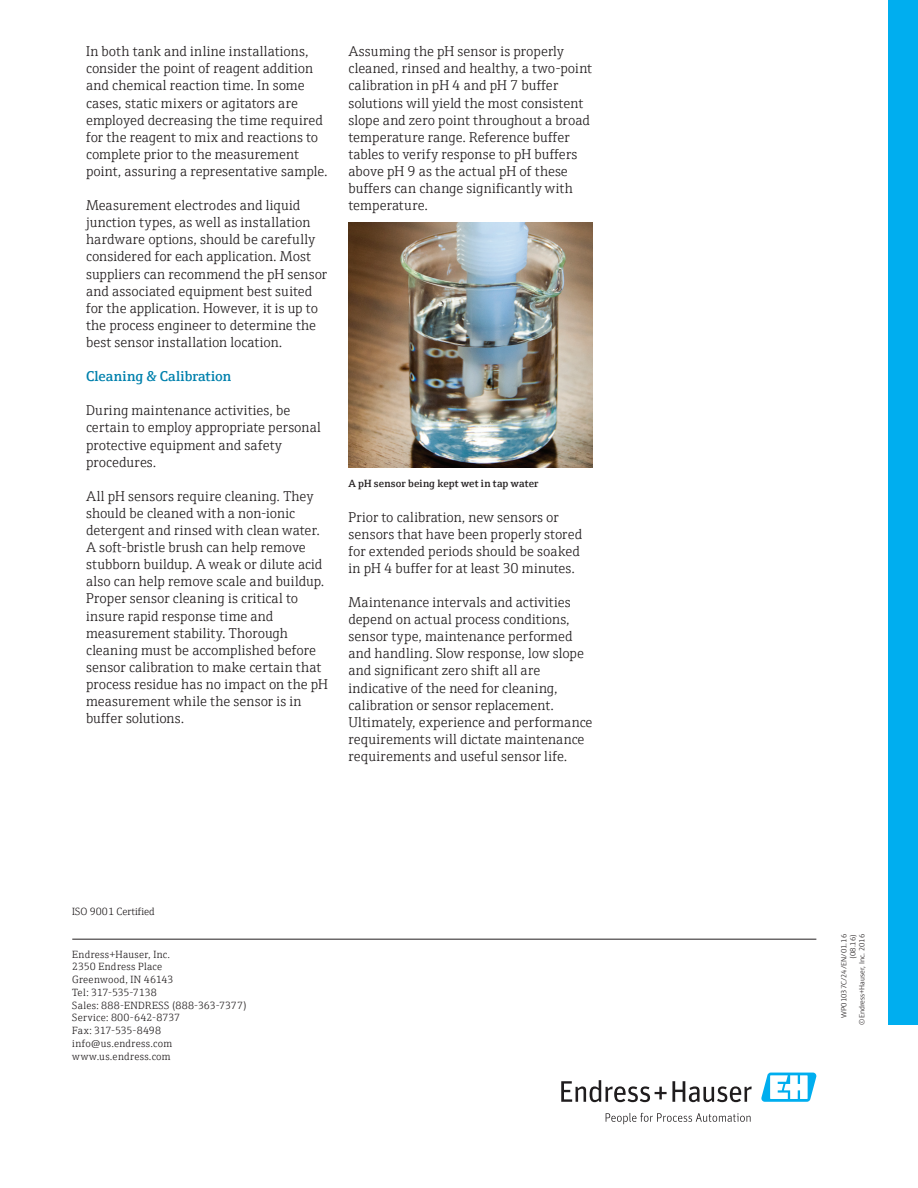
<style>
.page{position:relative;width:918px;height:1188px;background:#fff}
.page>*{position:absolute;margin:0;border:0;box-sizing:border-box;transform-origin:0 0}
.t1{font:300 14.25px/17.1px "E+H Serif";letter-spacing:.005em;color:#231f20}
.t2{font:600 14.25px "E+H Serif";color:#0081ad}
.t3{font:300 10.5px/12.8px "E+H Serif";letter-spacing:.025em;color:#231f20}
.t4{font:600 10.5px "E+H Serif";letter-spacing:.015em;color:#231f20}
.t5{font:300 10.5px "E+H Serif";color:#231f20}
.t6{font:300 7.5px/9px "E+H Sans";color:#231f20;text-align:right}
</style>
<div class="page">
<svg style="left:561px;top:1080px;width:191px;height:22px"></svg>
<svg style="left:606px;top:1113px;width:145px;height:11px"></svg>
<svg style="left:761px;top:1073px;width:55px;height:29px"></svg>
<div style="left:889px;top:0;width:29px;height:1025px;background:#00aeef"></div>
<hr style="left:72px;top:939px;width:744px;height:1px;background:#231f20">
<img style="left:348px;top:223px;width:245px;height:244px">
<p class="t1" style="left:86px;top:42px;width:243px">In both tank and inline installations, consider the point of reagent addition and chemical reaction time. In some cases, static mixers or agitators are employed decreasing the time required for the reagent to mix and reactions to complete prior to the measurement point, assuring a representative sample.</p>
<p class="t1" style="left:86px;top:196px;width:243px">Measurement electrodes and liquid junction types, as well as installation hardware options, should be carefully considered for each application. Most suppliers can recommend the pH sensor and associated equipment best suited for the application. However, it is up to the process engineer to determine the best sensor installation location.</p>
<p class="t2" style="left:86px;top:365px;width:147px">Cleaning &amp; Calibration</p>
<p class="t1" style="left:86px;top:401px;width:236px">During maintenance activities, be certain to employ appropriate personal protective equipment and safety procedures.</p>
<p class="t1" style="left:86px;top:487px;width:243px">All pH sensors require cleaning. They should be cleaned with a non-ionic detergent and rinsed with clean water.<br>A soft-bristle brush can help remove stubborn buildup. A weak or dilute acid also can help remove scale and buildup.<br>Proper sensor cleaning is critical to insure rapid response time and measurement stability. Thorough cleaning must be accomplished before sensor calibration to make certain that process residue has no impact on the pH measurement while the sensor is in buffer solutions.</p>
<p class="t1" style="left:348px;top:42px;width:245px">Assuming the pH sensor is properly cleaned, rinsed and healthy, a two-point calibration in pH 4 and pH 7 buffer solutions will yield the most consistent slope and zero point throughout a broad temperature range. Reference buffer tables to verify response to pH buffers above pH 9 as the actual pH of these buffers can change significantly with temperature.</p>
<p class="t4" style="left:348px;top:476px;width:192px">A pH sensor being kept wet in tap water</p>
<p class="t1" style="left:348px;top:507px;width:235px">Prior to calibration, new sensors or sensors that have been properly stored for extended periods should be soaked in pH 4 buffer for at least 30 minutes.</p>
<p class="t1" style="left:348px;top:593px;width:246px">Maintenance intervals and activities depend on actual process conditions, sensor type, maintenance performed and handling. Slow response, low slope and significant zero shift all are indicative of the need for cleaning, calibration or sensor replacement.<br>Ultimately, experience and performance requirements will dictate maintenance requirements and useful sensor life.</p>
<p class="t5" style="left:72px;top:904px;width:84px">ISO 9001 Certified</p>
<p class="t3" style="left:72px;top:947px;width:176px">Endress+Hauser, Inc.<br>2350 Endress Place<br>Greenwood, IN 46143<br>Tel: 317-535-7138<br>Sales: 888-ENDRESS (888-363-7377)<br>Service: 800-642-8737<br>Fax: 317-535-8498 info@us.endress.com www.us.endress.com</p>
<p class="t6" style="left:839px;top:1025px;width:92px;rotate:-90deg">WP01037C/24/EN/01.16 (08.16)<br>©Endress+Hauser, Inc. 2016</p>
</div>
